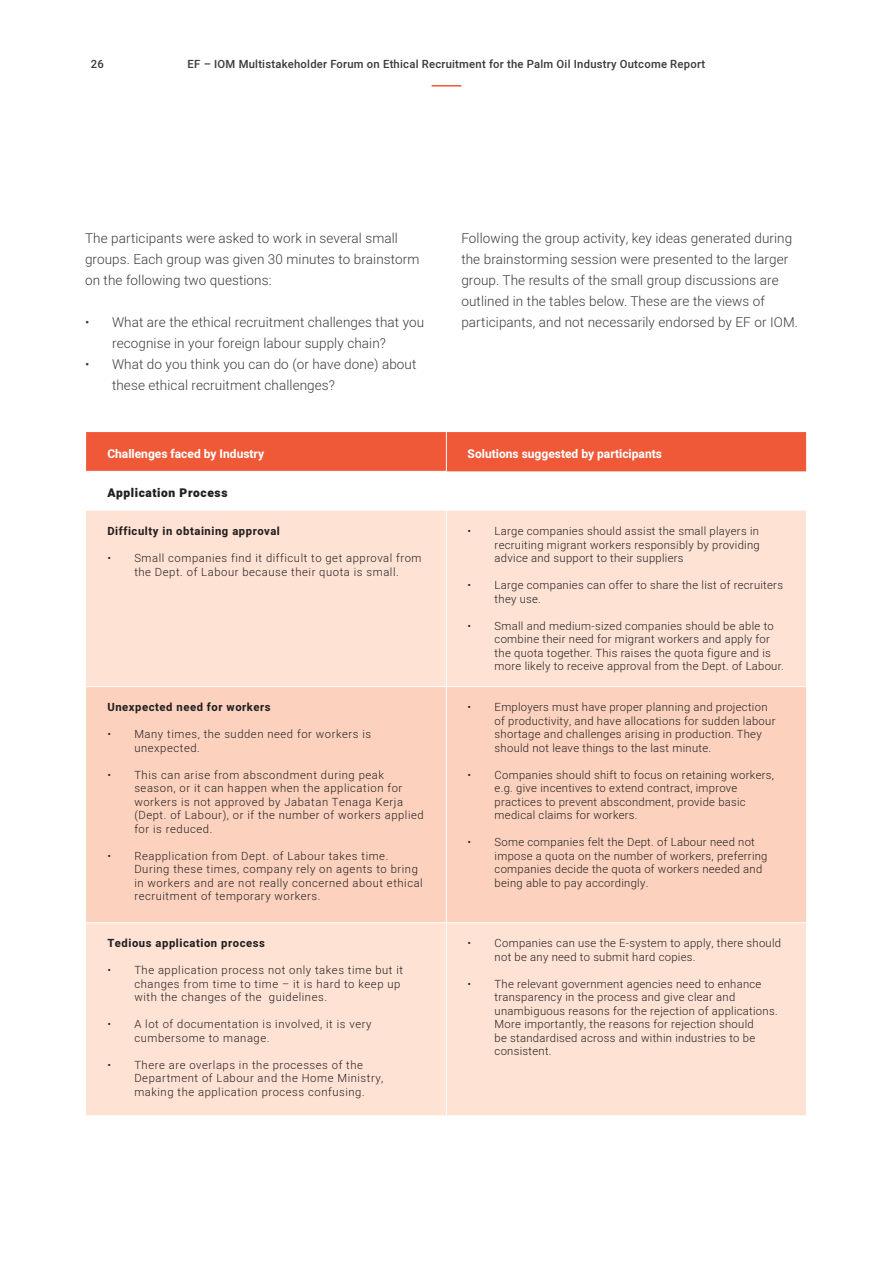
<style>
.page{position:relative;width:893px;height:1263px;background:#fff}
.page>*{position:absolute;margin:0;border:0;box-sizing:border-box;transform-origin:0 0}
.t1{font:300 13.5px/21px "Heebo";letter-spacing:.005em;color:#3c3c3c}
.t2{font:700 12px "Heebo";color:#fff}
.t3{font:900 12px "Heebo";letter-spacing:.05em;color:#231f20}
.t4{font:300 11.25px/13.5px "Heebo";letter-spacing:.025em;color:#231f20}
.t5{font:300 11.25px/13.5px "Heebo";letter-spacing:.05em;color:#231f20}
.t6{font:500 11.25px "Heebo";letter-spacing:.02em;color:#3c3c3c}
.t7{font:700 11.25px "Heebo";letter-spacing:.05em;color:#231f20}
</style>
<div class="page">
<hr style="left:432px;top:85px;width:29px;height:2px;background:#f05937">
<div style="left:86px;top:432px;width:720px;height:39px;background:#f05937"></div>
<div style="left:86px;top:511px;width:720px;height:604px;background:#fee2d4"></div>
<div style="left:86px;top:687px;width:720px;height:235px;background:#fcd2be"></div>
<hr style="left:447px;top:686px;width:360px;height:1px;background:#fff">
<hr style="left:447px;top:922px;width:360px;height:1px;background:#fff">
<hr style="left:446px;top:511px;width:1px;height:175px;background:#fff">
<hr style="left:446px;top:687px;width:1px;height:235px;background:#fff">
<hr style="left:446px;top:923px;width:1px;height:193px;background:#fff">
<hr style="left:86px;top:686px;width:361px;height:1px;background:#fff">
<hr style="left:86px;top:922px;width:361px;height:1px;background:#fff">
<hr style="left:446px;top:432px;width:1px;height:39px;background:#fff">
<p class="t6" style="left:91px;top:56px;width:15px">26</p>
<p class="t6" style="left:188px;top:56px;width:519px">EF – IOM Multistakeholder Forum on Ethical Recruitment for the Palm Oil Industry Outcome Report</p>
<p class="t1" style="left:85px;top:227px;width:336px">The participants were asked to work in several small groups. Each group was given 30 minutes to brainstorm on the following two questions:</p>
<p class="t1" style="left:112px;top:311px;width:314px;text-indent:-27px">• What are the ethical recruitment challenges that you recognise in your foreign labour supply chain?</p>
<p class="t1" style="left:112px;top:353px;width:306px;text-indent:-27px">• What do you think you can do (or have done) about these ethical recruitment challenges?</p>
<p class="t1" style="left:461px;top:227px;width:338px">Following the group activity, key ideas generated during the brainstorming session were presented to the larger group. The results of the small group discussions are outlined in the tables below. These are the views of participants, and not necessarily endorsed by EF or IOM.</p>
<p class="t2" style="left:107px;top:445px;width:158px">Challenges faced by Industry</p>
<p class="t2" style="left:468px;top:445px;width:196px">Solutions suggested by participants</p>
<p class="t3" style="left:107px;top:485px;width:122px">Application Process</p>
<p class="t7" style="left:107px;top:523px;width:174px">Difficulty in obtaining approval</p>
<p class="t5" style="left:107px;top:551px;width:316px;text-align:center">• Small companies find it difficult to get approval from the Dept. of Labour because their quota is small.</p>
<p class="t4" style="left:495px;top:524px;width:267px;text-align:justify;text-indent:-27px">• Large companies should assist the small players in recruiting migrant workers responsibly by providing advice and support to their suppliers</p>
<p class="t4" style="left:495px;top:578px;width:290px;text-indent:-27px">• Large companies can offer to share the list of recruiters they use.</p>
<p class="t4" style="left:495px;top:619px;width:291px;text-indent:-27px">• Small and medium-sized companies should be able to combine their need for migrant workers and apply for the quota together. This raises the quota figure and is more likely to receive approval from the Dept. of Labour.</p>
<p class="t7" style="left:107px;top:699px;width:165px">Unexpected need for workers</p>
<p class="t5" style="left:134px;top:727px;width:238px;text-indent:-27px">• Many times, the sudden need for workers is unexpected.</p>
<p class="t5" style="left:134px;top:768px;width:291px;text-indent:-27px">• This can arise from abscondment during peak season, or it can happen when the application for workers is not approved by Jabatan Tenaga Kerja (Dept. of Labour), or if the number of workers applied for is reduced.</p>
<p class="t5" style="left:134px;top:849px;width:290px;text-indent:-27px">• Reapplication from Dept. of Labour takes time.<br>During these times, company rely on agents to bring in workers and are not really concerned about ethical recruitment of temporary workers.</p>
<p class="t7" style="left:107px;top:935px;width:159px">Tedious application process</p>
<p class="t5" style="left:134px;top:963px;width:270px;text-indent:-27px">• The application process not only takes time but it changes from time to time – it is hard to keep up with the changes of the guidelines.</p>
<p class="t5" style="left:134px;top:1017px;width:239px;text-indent:-27px">• A lot of documentation is involved, it is very cumbersome to manage.</p>
<p class="t5" style="left:134px;top:1058px;width:251px;text-indent:-27px">• There are overlaps in the processes of the<br>Department of Labour and the Home Ministry, making the application process confusing.</p>
<p class="t4" style="left:495px;top:700px;width:282px;text-indent:-27px">• Employers must have proper planning and projection of productivity, and have allocations for sudden labour shortage and challenges arising in production. They should not leave things to the last minute.</p>
<p class="t4" style="left:495px;top:768px;width:281px;text-indent:-27px">• Companies should shift to focus on retaining workers, e.g. give incentives to extend contract, improve practices to prevent abscondment, provide basic medical claims for workers.</p>
<p class="t4" style="left:495px;top:835px;width:274px;text-indent:-27px">• Some companies felt the Dept. of Labour need not impose a quota on the number of workers, preferring companies decide the quota of workers needed and being able to pay accordingly.</p>
<p class="t4" style="left:495px;top:936px;width:288px;text-indent:-27px">• Companies can use the E-system to apply, there should not be any need to submit hard copies.</p>
<p class="t4" style="left:495px;top:977px;width:285px;text-indent:-27px">• The relevant government agencies need to enhance transparency in the process and give clear and unambiguous reasons for the rejection of applications.<br>More importantly, the reasons for rejection should<br>be standardised across and within industries to be consistent.</p>
</div>
